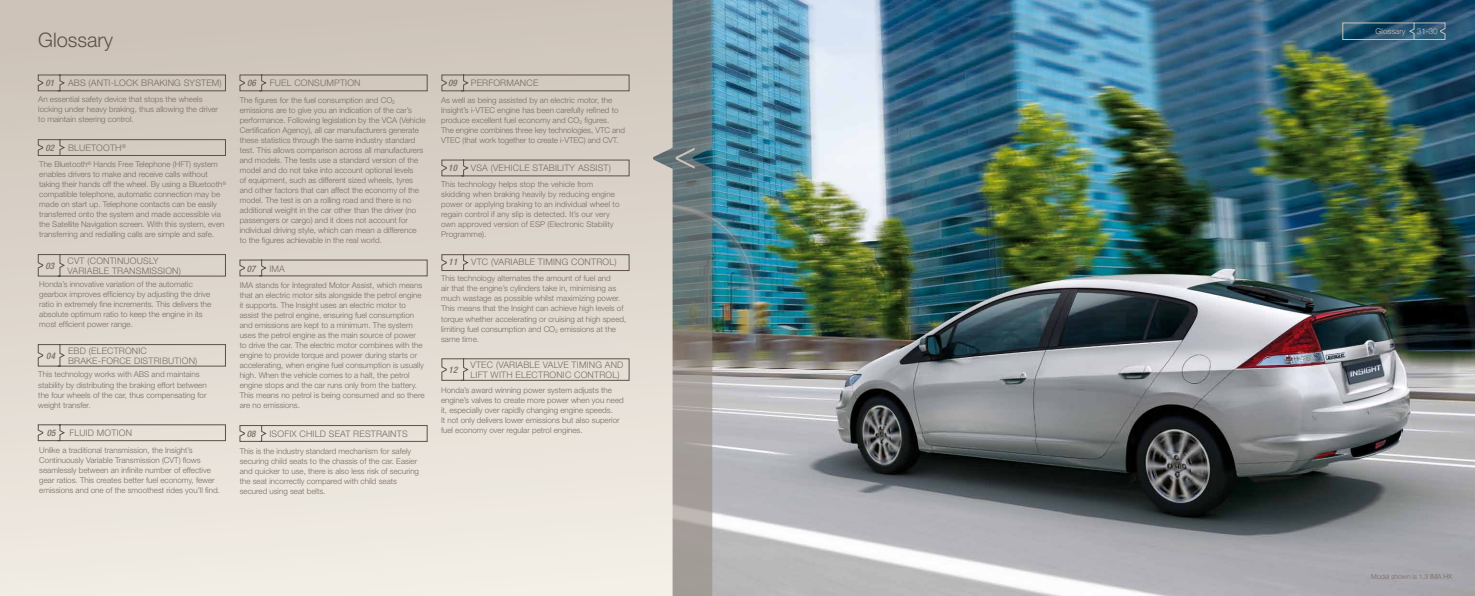
<style>
.page{position:relative;width:1475px;height:596px;background:#fff}
.page>*{position:absolute;margin:0;border:0;box-sizing:border-box;transform-origin:0 0}
.t1{font:300 20px "Helvetica Neue";color:#5d5147}
.t2{font:300 9px/10px "Helvetica Neue";letter-spacing:.02em;color:#786c63}
.t3{font:italic 500 condensed 9px "Helvetica Neue";letter-spacing:.02em;color:#786c63}
.t4{font:300 8px/10px "Helvetica Neue";color:#786c63}
.t5{font:300 8px "Helvetica Neue";color:#cdc3b8}
.t6{font:300 7px "Helvetica Neue";letter-spacing:-.015em;color:#786c63}
.t7{font:300 5.2px "Helvetica Neue";color:#786c63}
</style>
<div class="page">
<img style="left:712px;top:0;width:762px;height:595px">
<svg style="left:672px;top:0;width:40px;height:595px;background:#818685"></svg>
<svg style="left:0;top:0;width:672px;height:595px;background:#dfd7ce"></svg>
<svg style="left:675px;top:147px;width:19px;height:22px"></svg>
<svg style="left:38px;top:74px;width:188px;height:17px;background:#c2b8ae"></svg>
<svg style="left:38px;top:139px;width:188px;height:17px;background:#c4bab0"></svg>
<svg style="left:38px;top:254px;width:188px;height:22px;background:#d1c9bf"></svg>
<svg style="left:38px;top:344px;width:188px;height:22px;background:#d6cfc6"></svg>
<svg style="left:38px;top:424px;width:188px;height:17px;background:#d5cec5"></svg>
<svg style="left:239px;top:425px;width:188px;height:16px;background:#dcd5cc"></svg>
<svg style="left:239px;top:259px;width:188px;height:17px;background:#cfc6bd"></svg>
<svg style="left:239px;top:74px;width:188px;height:17px;background:#c4bab0"></svg>
<svg style="left:441px;top:74px;width:188px;height:17px;background:#c4bbb1"></svg>
<svg style="left:441px;top:159px;width:188px;height:17px;background:#cac1b7"></svg>
<svg style="left:441px;top:254px;width:188px;height:17px;background:#cdc5bb"></svg>
<svg style="left:441px;top:358px;width:188px;height:22px;background:#dbd4cb"></svg>
<svg style="left:1408px;top:22px;width:37px;height:18px"></svg>
<div style="left:1342px;top:23px;width:72px;height:17px;border:1px solid #cdc3b8"></div>
<h1 class="t1" style="left:38px;top:28px;width:76px">Glossary</h1>
<p class="t3" style="left:45px;top:77px;width:10px">01</p>
<p class="t2" style="left:68px;top:77px;width:54px">ABS (Anti -lock</p>
<p class="t2" style="left:141px;top:77px;width:13px">Braking</p>
<p class="t2" style="left:184px;top:77px;width:13px">System</p>
<p class="t2" style="left:219px;top:77px;width:4px">)</p>
<p class="t4" style="left:38px;top:94px;width:181px">An essential safety device that stops the wheels locking under heavy braking, thus allowing the driver to maintain steering control.</p>
<p class="t3" style="left:45px;top:142px;width:10px">02</p>
<p class="t2" style="left:68px;top:142px;width:13px">Bluetooth</p>
<p class="t7" style="left:122px;top:143px;width:6px">®</p>
<p class="t4" style="left:39px;top:159px;width:188px">The Bluetooth<sup>®</sup> Hands Free Telephone (HFT) system enables drivers to make and receive calls without taking their hands off the wheel. By using a Bluetooth<sup>® </sup>compatible telephone, automatic connection may be made on start up. Telephone contacts can be easily transferred onto the system and made accessible via the Satellite Navigation screen. With this system, even transferring and redialling calls are simple and safe.</p>
<p class="t3" style="left:45px;top:260px;width:10px">03</p>
<p class="t2" style="left:68px;top:255px;width:36px">CVT (Continuously<br>Variable</p>
<p class="t2" style="left:112px;top:265px;width:12px">Transmission</p>
<p class="t2" style="left:179px;top:265px;width:4px">)</p>
<p class="t4" style="left:39px;top:279px;width:174px">Honda’s innovative variation of the automatic gearbox improves efficiency by adjusting the drive ratio in extremely fine increments. This delivers the absolute optimum ratio to keep the engine in its most efficient power range.</p>
<p class="t2" style="left:68px;top:345px;width:36px">EBD (Electronic<br>Brake</p>
<p class="t3" style="left:46px;top:350px;width:10px">04</p>
<p class="t2" style="left:98px;top:355px;width:11px">-force</p>
<p class="t2" style="left:134px;top:355px;width:13px">Distribution</p>
<p class="t2" style="left:195px;top:355px;width:4px">)</p>
<p class="t4" style="left:38px;top:369px;width:170px">This technology works with ABS and maintains stability by distributing the braking effort between the four wheels of the car, thus compensating for weight transfer.</p>
<p class="t3" style="left:47px;top:427px;width:10px">05</p>
<p class="t2" style="left:69px;top:427px;width:11px">Fluid</p>
<p class="t2" style="left:97px;top:427px;width:7px">motion</p>
<p class="t4" style="left:39px;top:444px;width:182px">Unlike a traditional transmission, the Insight’s Continuously Variable Transmission (CVT) flows seamlessly between an infinite number of effective gear ratios. This creates better fuel economy, fewer emissions and one of the smoothest rides you’ll find.</p>
<p class="t3" style="left:247px;top:78px;width:10px">06</p>
<p class="t2" style="left:270px;top:78px;width:92px">FUEL CONSUMPTION</p>
<p class="t4" style="left:240px;top:94px;width:187px">The figures for the fuel consumption and CO<sub>2 </sub>emissions are to give you an indication of the car’s performance. Following legislation by the VCA (Vehicle Certification Agency), all car manufacturers generate these statistics through the same industry standard test. This allows comparison across all manufacturers and models. The tests use a standard version of the model and do not take into account optional levels<br>of equipment, such as different sized wheels, tyres and other factors that can affect the economy of the model. The test is on a rolling road and there is no additional weight in the car other than the driver (no passengers or cargo) and it does not account for individual driving style, which can mean a difference to the figures achievable in the real world.</p>
<p class="t3" style="left:247px;top:263px;width:10px">07</p>
<p class="t2" style="left:269px;top:263px;width:17px">IMA</p>
<p class="t4" style="left:240px;top:280px;width:186px">IMA stands for Integrated Motor Assist, which means that an electric motor sits alongside the petrol engine it supports. The Insight uses an electric motor to assist the petrol engine, ensuring fuel consumption and emissions are kept to a minimum. The system uses the petrol engine as the main source of power to drive the car. The electric motor combines with the engine to provide torque and power during starts or accelerating, when engine fuel consumption is usually high. When the vehicle comes to a halt, the petrol engine stops and the car runs only from the battery.<br>This means no petrol is being consumed and so there are no emissions.</p>
<p class="t3" style="left:247px;top:428px;width:10px">08</p>
<p class="t2" style="left:269px;top:428px;width:43px">ISOFix Child</p>
<p class="t2" style="left:329px;top:428px;width:12px">Seat</p>
<p class="t2" style="left:353px;top:428px;width:13px">Restraints</p>
<p class="t4" style="left:240px;top:445px;width:181px">This is the industry standard mechanism for safely securing child seats to the chassis of the car. Easier and quicker to use, there is also less risk of securing the seat incorrectly compared with child seats secured using seat belts.</p>
<p class="t3" style="left:448px;top:77px;width:10px">09</p>
<p class="t2" style="left:471px;top:77px;width:69px">PERFORMANCE</p>
<p class="t4" style="left:441px;top:95px;width:185px">As well as being assisted by an electric motor, the Insight’s i-VTEC engine has been carefully refined to produce excellent fuel economy and CO<sub>2</sub> figures.<br>The engine combines three key technologies, VTC and VTEC (that work together to create i-VTEC) and CVT.</p>
<p class="t3" style="left:448px;top:163px;width:10px">10</p>
<p class="t2" style="left:471px;top:163px;width:34px">VSA (Vehicle</p>
<p class="t2" style="left:532px;top:163px;width:12px">Stability</p>
<p class="t2" style="left:578px;top:163px;width:12px">Assist</p>
<p class="t2" style="left:608px;top:163px;width:4px">)</p>
<p class="t4" style="left:441px;top:179px;width:180px">This technology helps stop the vehicle from skidding when braking heavily by reducing engine power or applying braking to an individual wheel to regain control if any slip is detected. It’s our very own approved version of ESP (Electronic Stability Programme).</p>
<p class="t3" style="left:448px;top:256px;width:10px">11</p>
<p class="t2" style="left:471px;top:256px;width:34px">VTC (Variable</p>
<p class="t2" style="left:538px;top:256px;width:11px">Timing</p>
<p class="t2" style="left:571px;top:256px;width:8px">control</p>
<p class="t2" style="left:614px;top:256px;width:4px">)</p>
<p class="t4" style="left:441px;top:273px;width:187px">This technology alternates the amount of fuel and<br>air that the engine’s cylinders take in, minimising as much wastage as possible whilst maximizing power.<br>This means that the Insight can achieve high levels of torque whether accelerating or cruising at high speed, limiting fuel consumption and CO<sub>2</sub> emissions at the same time.</p>
<p class="t3" style="left:448px;top:364px;width:10px">12</p>
<p class="t4" style="left:441px;top:384px;width:184px">Honda’s award winning power system adjusts the engine’s valves to create more power when you need it, especially over rapidly changing engine speeds.<br>It not only delivers lower emissions but also superior fuel economy over regular petrol engines.</p>
<p class="t2" style="left:470px;top:359px;width:39px">VTEC (Variable</p>
<p class="t2" style="left:543px;top:359px;width:7px">valve</p>
<p class="t2" style="left:571px;top:359px;width:11px">Timing</p>
<p class="t2" style="left:605px;top:359px;width:8px">and</p>
<p class="t2" style="left:470px;top:369px;width:6px">lift</p>
<p class="t2" style="left:490px;top:369px;width:7px">with</p>
<p class="t2" style="left:515px;top:369px;width:13px">Electronic</p>
<p class="t2" style="left:574px;top:369px;width:14px">Control</p>
<p class="t2" style="left:617px;top:369px;width:4px">)</p>
<p class="t5" style="left:1375px;top:26px;width:31px">Glossary</p>
<p class="t5" style="left:1416px;top:26px;width:22px">31-30</p>
<p class="t6" style="left:1370px;top:571px;width:82px">Model shown is 1.3 IMA HX</p>
</div>
